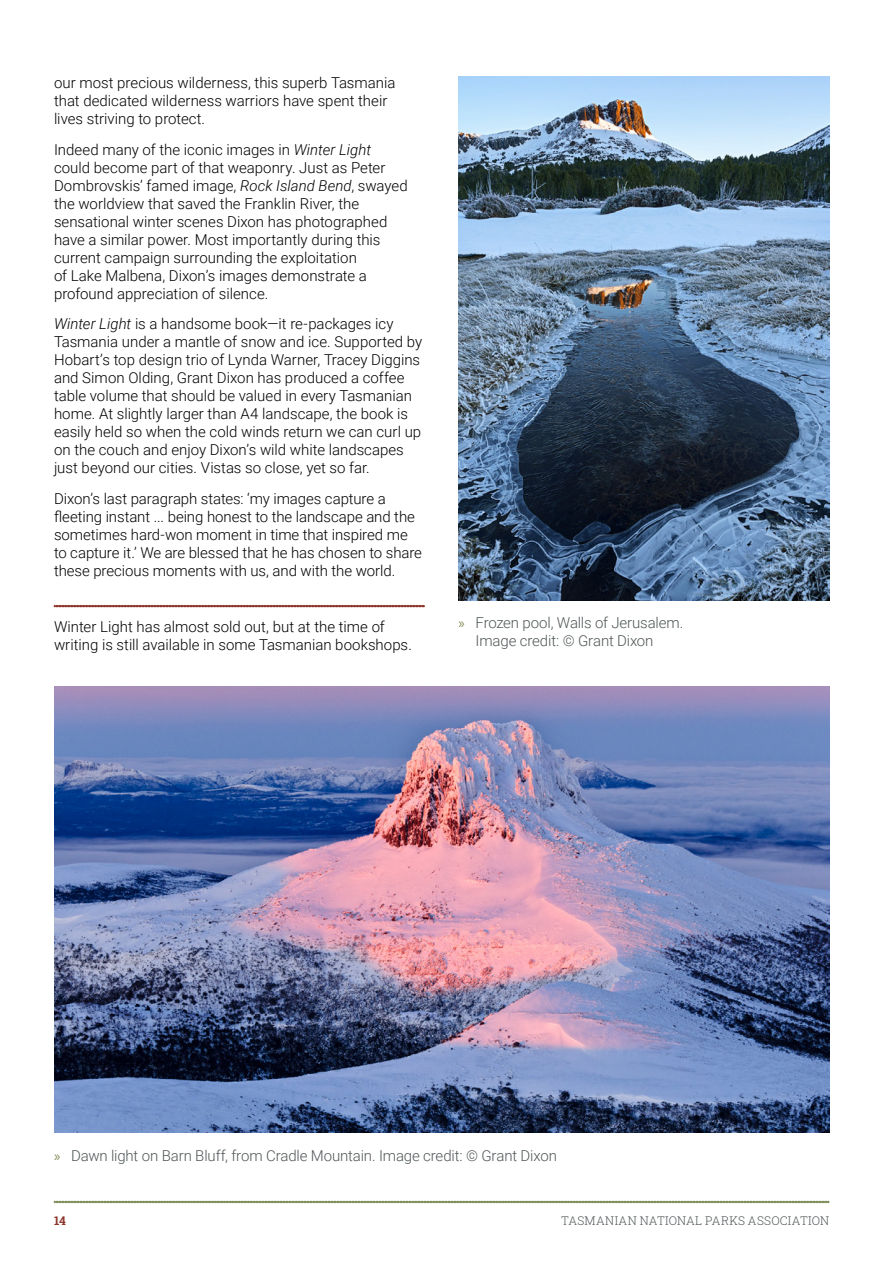
<style>
.page{position:relative;width:893px;height:1263px;background:#fff}
.page>*{position:absolute;margin:0;border:0;box-sizing:border-box;transform-origin:0 0}
.t1{font:300 15px/18px "Roboto";color:#000}
.t2{font:300 15px/18px "Roboto";letter-spacing:-.01em;color:#505657}
.t3{font:300 12px "Roboto Slab";letter-spacing:.02em;color:#505657}
.t4{font:700 12px "Roboto Slab";color:#8d352b}
.s1{font-style:italic}
.s2{font-family:"Myriad Pro";font-weight:400;color:#808e5c}
</style>
<div class="page">
<svg style="left:54px;top:1201px;width:775px;height:2px;background:#839161"></svg>
<svg style="left:54px;top:605px;width:371px;height:2px"></svg>
<img style="left:459px;top:77px;width:370px;height:523px">
<img style="left:54px;top:686px;width:775px;height:447px">
<p class="t1" style="left:54px;top:73px;width:343px">our most precious wilderness, this superb Tasmania that dedicated wilderness warriors have spent their lives striving to protect.</p>
<p class="t1" style="left:54px;top:140px;width:355px">Indeed many of the iconic images in <span class="s1">Winter Light </span>could become part of that weaponry. Just as Peter Dombrovskis’ famed image, <span class="s1">Rock Island Bend</span>, swayed the worldview that saved the Franklin River, the sensational winter scenes Dixon has photographed have a similar power. Most importantly during this current campaign surrounding the exploitation<br>of Lake Malbena, Dixon’s images demonstrate a profound appreciation of silence.</p>
<p class="t1" style="left:54px;top:314px;width:370px"><span class="s1">Winter Light</span> is a handsome book—it re-packages icy Tasmania under a mantle of snow and ice. Supported by Hobart’s top design trio of Lynda Warner, Tracey Diggins and Simon Olding, Grant Dixon has produced a coffee table volume that should be valued in every Tasmanian home. At slightly larger than A4 landscape, the book is easily held so when the cold winds return we can curl up on the couch and enjoy Dixon’s wild white landscapes just beyond our cities. Vistas so close, yet so far.</p>
<p class="t1" style="left:54px;top:489px;width:370px">Dixon’s last paragraph states: ‘my images capture a fleeting instant ... being honest to the landscape and the sometimes hard-won moment in time that inspired me to capture it.’ We are blessed that he has chosen to share these precious moments with us, and with the world.</p>
<p class="t1" style="left:54px;top:617px;width:359px">Winter Light has almost sold out, but at the time of writing is still available in some Tasmanian bookshops.</p>
<p class="t2" style="left:476px;top:613px;width:209px;text-indent:-17px"><span class="s2">»</span> Frozen pool, Walls of Jerusalem.<br>Image credit: © Grant Dixon</p>
<p class="t2" style="left:54px;top:1146px;width:504px"><span class="s2">»</span> Dawn light on Barn Bluff, from Cradle Mountain. Image credit: © Grant Dixon</p>
<p class="t4" style="left:54px;top:1212px;width:14px">14</p>
<p class="t3" style="left:561px;top:1212px;width:270px">TASMANIAN NATIONAL PARKS ASSOCIATION</p>
</div>
